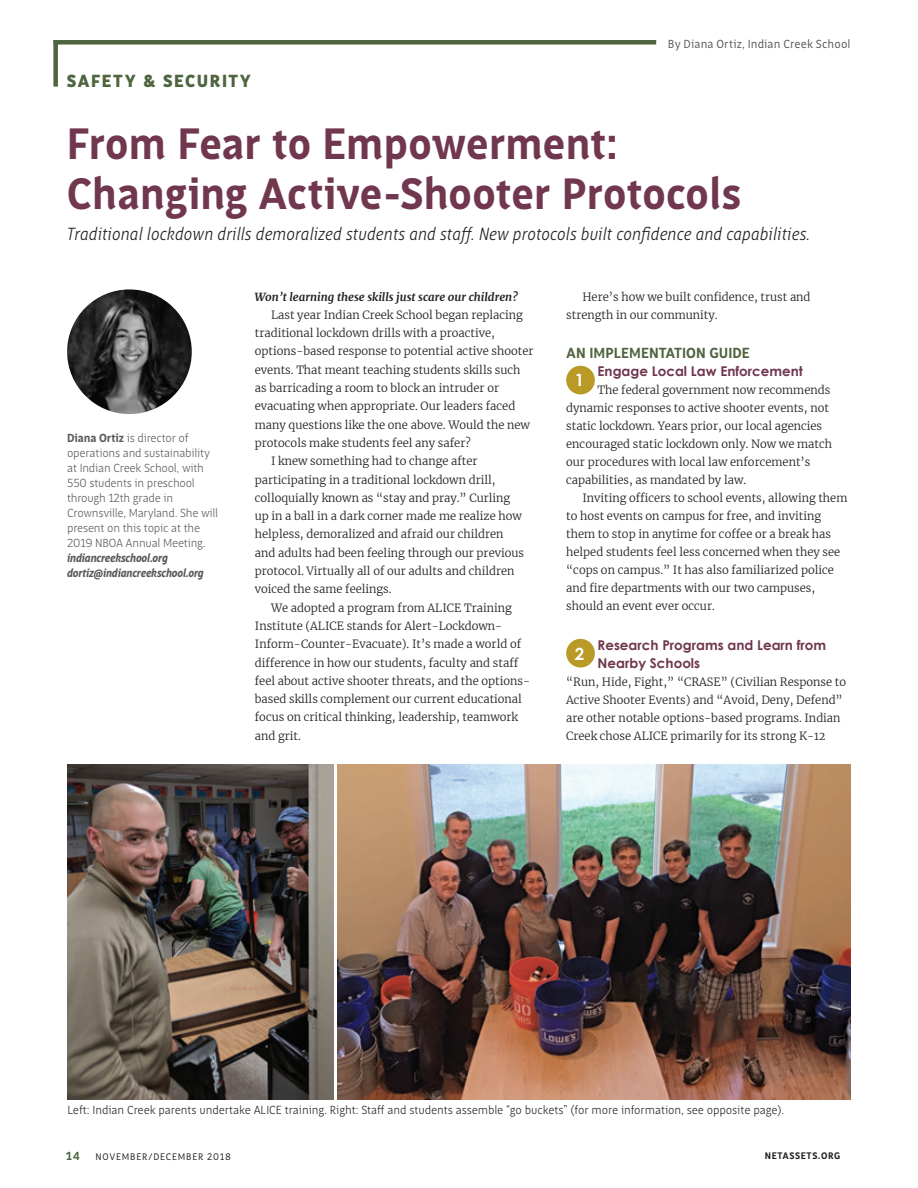
<style>
.page{position:relative;width:918px;height:1188px;background:#fff}
.page>*{position:absolute;margin:0;border:0;box-sizing:border-box;transform-origin:0 0}
.t1{font:700 45px/49.5px "Saya FY";letter-spacing:-.01em;color:#70374f}
.Dept_Deck{font:italic 300 18px "Saya FY";color:#231f20}
.t2{font:900 18px "Saya FY";letter-spacing:.08em;color:#4e653f}
._2{font:700 16.8px "Century Gothic";color:#fff}
._1{font:700 15px "Saya FY";color:#4e653f}
._2-2{font:700 13.5px/18px "Century Gothic";color:#70374f}
.t3{font:300 12px/15px "Saya FY";letter-spacing:-.02em;color:#57585a}
.t4{font:300 12px "Saya FY";letter-spacing:-.01em;color:#231f20}
.t5{font:12px "Saya FY";letter-spacing:.005em;color:#57585a}
.t6{font:700 12px "Saya FY";color:#4e653f}
.T{font:300 11.25px/18.3px "Merriweather";color:#231f20}
.T_After_1{font:300 11.25px/18px "Merriweather";color:#231f20}
.t7{font:italic 700 11.25px "Merriweather";color:#231f20}
.t8{font:9.75px "Saya FY";letter-spacing:.08em;color:#231f20}
.t9{font:700 9.75px "Saya FY";letter-spacing:.06em;color:#231f20}
.s1{font-weight:700}
.s2{font-weight:700;font-style:italic}
</style>
<div class="page">
<div style="left:56px;top:40px;width:598px;height:5px;background:#4e653f"></div>
<div style="left:53px;top:42px;width:5px;height:42px;background:#4e653f"></div>
<div style="left:566px;top:366px;width:29px;height:28px;background:#ba9a26;border-radius:50%"></div>
<div style="left:566px;top:639px;width:29px;height:29px;background:#ba9a26;border-radius:50%"></div>
<img style="left:67px;top:289px;width:125px;height:125px;border-radius:62px">
<img style="left:68px;top:765px;width:265px;height:334px">
<img style="left:337px;top:765px;width:513px;height:334px">
<h2 class="t2" style="left:67px;top:69px;width:186px">SAFETY &amp; SECURITY</h2>
<p class="t5" style="left:668px;top:36px;width:184px">By Diana Ortiz, Indian Creek School</p>
<p class="t1" style="left:67px;top:119px;width:676px">From Fear to Empowerment:<br>Changing Active-Shooter Protocols</p>
<p class="Dept_Deck" style="left:67px;top:223px;width:745px">Traditional lockdown drills demoralized students and staff. New protocols built confidence and capabilities.</p>
<p class="t3" style="left:67px;top:431px;width:153px"><span class="s1">Diana Ortiz</span> is director of operations and sustainability at Indian Creek School, with<br>550 students in preschool through 12th grade in<br>Crownsville, Maryland. She will present on this topic at the<br>2019 NBOA Annual Meeting. <span class="s2">indiancreekschool.org dortiz@indiancreekschool.org</span></p>
<p class="t7" style="left:255px;top:289px;width:264px">Won’t learning these skills just scare our children?</p>
<p class="T" style="left:255px;top:305px;width:280px;text-indent:16px">Last year Indian Creek School began replacing traditional lockdown drills with a proactive, options-based response to potential active shooter events. That meant teaching students skills such as barricading a room to block an intruder or evacuating when appropriate. Our leaders faced many questions like the one above. Would the new protocols make students feel any safer?</p>
<p class="T" style="left:255px;top:452px;width:271px;text-indent:16px">I knew something had to change after participating in a traditional lockdown drill, colloquially known as “stay and pray.” Curling up in a ball in a dark corner made me realize how helpless, demoralized and afraid our children and adults had been feeling through our previous protocol. Virtually all of our adults and children voiced the same feelings.</p>
<p class="T" style="left:255px;top:598px;width:277px;text-indent:16px">We adopted a program from ALICE Training Institute (ALICE stands for Alert-Lockdown-Inform-Counter-Evacuate). It’s made a world of difference in how our students, faculty and staff feel about active shooter threats, and the options&shy;based skills complement our current educational focus on critical thinking, leadership, teamwork and grit.</p>
<p class="T" style="left:566px;top:287px;width:246px;text-indent:16px">Here’s how we built confidence, trust and strength in our community.</p>
<p class="_1" style="left:566px;top:343px;width:185px">AN IMPLEMENTATION GUIDE</p>
<p class="_2" style="left:575px;top:370px;width:11px">1</p>
<p class="_2-2" style="left:598px;top:362px;width:207px">Engage Local Law Enforcement</p>
<p class="T_After_1" style="left:566px;top:380px;width:267px;text-indent:31px">The federal government now recommends dynamic responses to active shooter events, not static lockdown. Years prior, our local agencies encouraged static lockdown only. Now we match our procedures with local law enforcement’s capabilities, as mandated by law.</p>
<p class="T" style="left:566px;top:489px;width:283px;text-indent:16px">Inviting officers to school events, allowing them to host events on campus for free, and inviting them to stop in anytime for coffee or a break has helped students feel less concerned when they see “cops on campus.” It has also familiarized police and fire departments with our two campuses, should an event ever occur.</p>
<p class="_2" style="left:575px;top:643px;width:11px">2</p>
<p class="_2-2" style="left:598px;top:635px;width:230px">Research Programs and Learn from<br>Nearby Schools</p>
<p class="T_After_1" style="left:566px;top:672px;width:281px">“Run, Hide, Fight,” “CRASE” (Civilian Response to Active Shooter Events) and “Avoid, Deny, Defend” are other notable options-based programs. Indian Creek chose ALICE primarily for its strong K-12</p>
<p class="t4" style="left:68px;top:1103px;width:718px">Left: Indian Creek parents undertake ALICE training. Right: Staff and students assemble “go buckets” (for more information, see opposite page).</p>
<p class="t6" style="left:66px;top:1149px;width:16px">14</p>
<p class="t8" style="left:95px;top:1151px;width:137px">NOVEMBER/DECEMBER 2018</p>
<p class="t9" style="left:765px;top:1149px;width:77px">NETASSETS.ORG</p>
</div>
